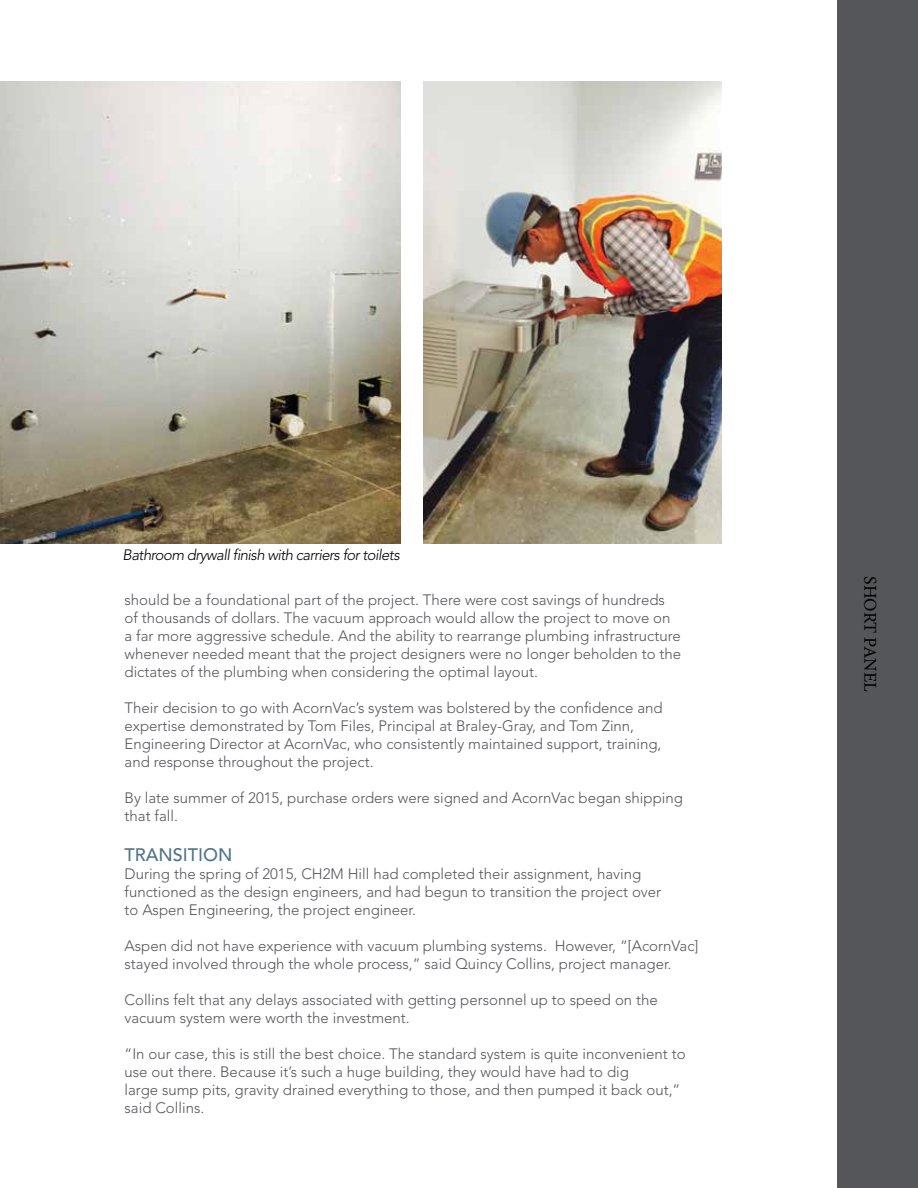
<style>
.page{position:relative;width:918px;height:1188px;background:#fff}
.page>*{position:absolute;margin:0;border:0;box-sizing:border-box;transform-origin:0 0}
.t1{font:500 18px "Avenir";color:#50748a}
.t2{font:18px "Minion Pro";letter-spacing:-.01em;color:#000}
.t3{font:300 15px/18px "Avenir";color:#55565a}
.t4{font:italic 300 15px "Avenir";letter-spacing:-.04em;color:#000}
</style>
<div class="page">
<div style="left:837px;top:0;width:81px;height:1188px;background:#55565a"></div>
<img style="left:423px;top:81px;width:298px;height:462px">
<img style="left:0;top:81px;width:400px;height:462px">
<p class="t4" style="left:123px;top:546px;width:279px">Bathroom drywall finish with carriers for toilets</p>
<p class="t3" style="left:125px;top:591px;width:558px">should be a foundational part of the project. There were cost savings of hundreds of thousands of dollars. The vacuum approach would allow the project to move on a far more aggressive schedule. And the ability to rearrange plumbing infrastructure whenever needed meant that the project designers were no longer beholden to the dictates of the plumbing when considering the optimal layout.</p>
<p class="t3" style="left:125px;top:699px;width:540px">Their decision to go with AcornVac’s system was bolstered by the confidence and expertise demonstrated by Tom Files, Principal at Braley-Gray, and Tom Zinn, Engineering Director at AcornVac, who consistently maintained support, training, and response throughout the project.</p>
<p class="t3" style="left:125px;top:789px;width:560px">By late summer of 2015, purchase orders were signed and AcornVac began shipping that fall.</p>
<p class="t1" style="left:125px;top:844px;width:109px">TRANSITION</p>
<p class="t3" style="left:125px;top:865px;width:538px">During the spring of 2015, CH2M Hill had completed their assignment, having functioned as the design engineers, and had begun to transition the project over to Aspen Engineering, the project engineer.</p>
<p class="t3" style="left:125px;top:937px;width:575px">Aspen did not have experience with vacuum plumbing systems. However, “[AcornVac] stayed involved through the whole process,” said Quincy Collins, project manager.</p>
<p class="t3" style="left:125px;top:991px;width:535px">Collins felt that any delays associated with getting personnel up to speed on the vacuum system were worth the investment.</p>
<p class="t3" style="left:125px;top:1045px;width:563px">“In our case, this is still the best choice. The standard system is quite inconvenient to use out there. Because it’s such a huge building, they would have had to dig<br>large sump pits, gravity drained everything to those, and then pumped it back out,” said Collins.</p>
<p class="t2" style="left:882px;top:576px;width:117px;rotate:90deg">SHORT PANEL</p>
</div>
